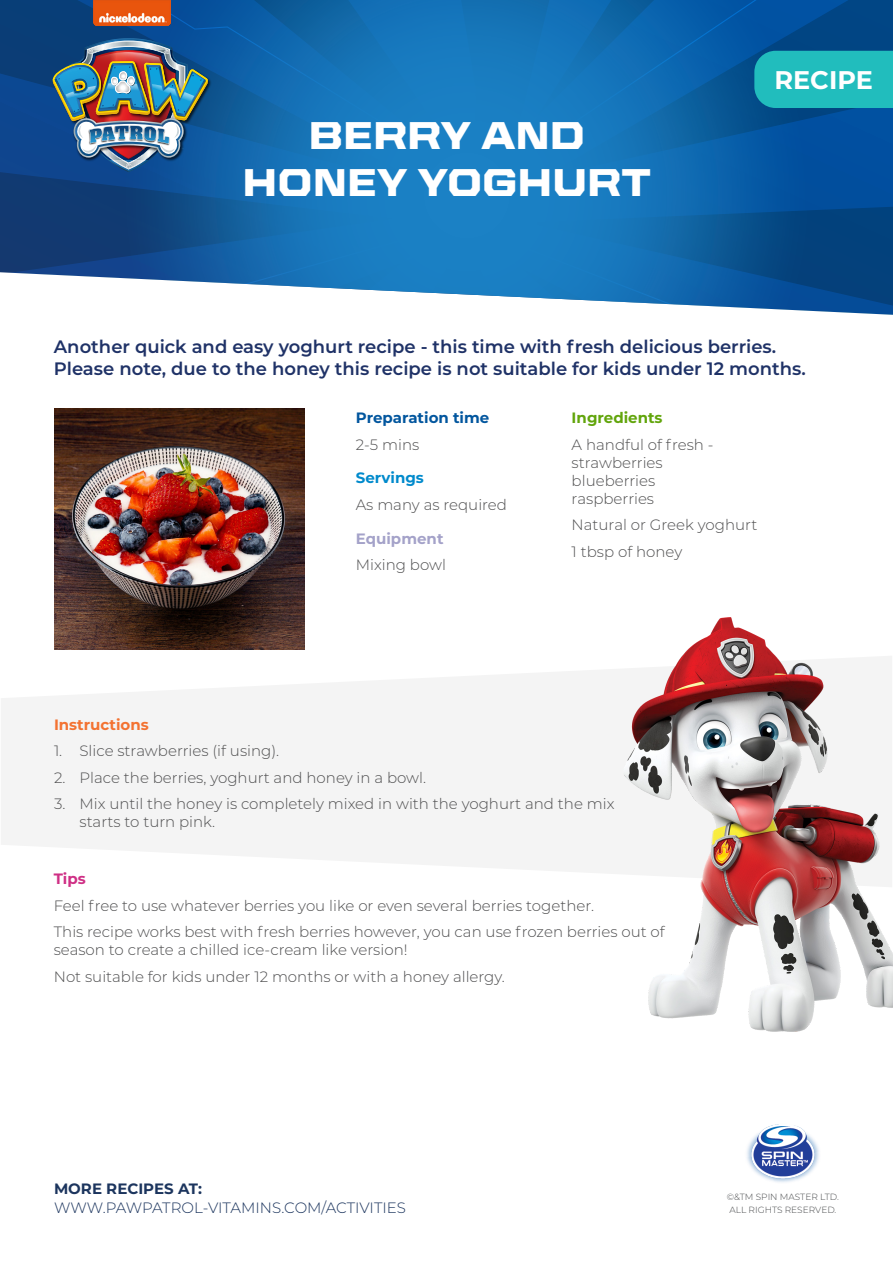
<style>
.page{position:relative;width:893px;height:1263px;background:#fff}
.page>*{position:absolute;margin:0;border:0;box-sizing:border-box;transform-origin:0 0}
.t1{font:900 39px "United Sans Ext";color:#fff;scale:.75 1}
.t2{font:700 25.5px "Montserrat";color:#fff}
.t3{font:600 18px/21.6px "Montserrat";color:#1f3267}
.t4{font:300 15px/18px "Montserrat";color:#4e4e4f}
.t5{font:300 15px "Montserrat";color:#1c355e}
.t6{font:700 15px "Montserrat";color:#02569e}
.t7{font:700 15px "Montserrat";color:#1c355e}
.t8{font:700 15px "Montserrat";color:#f37231}
.t9{font:700 15px "Montserrat";color:#62a50c}
.t10{font:700 15px "Montserrat";color:#a4a2c9}
.t11{font:700 15px "Montserrat";color:#018acc}
.t12{font:700 15px "Montserrat";color:#cf2f85}
.t13{font:300 9px/13.5px "Montserrat";color:#46484a}
</style>
<div class="page">
<svg style="left:0;top:0;width:116px;height:205px;background:#0c407f"></svg>
<svg style="left:0;top:214px;width:893px;height:101px"></svg>
<svg style="left:817px;top:0;width:76px;height:200px;background:#014b95"></svg>
<svg style="left:116px;top:0;width:701px;height:310px;background:#1f73b4"></svg>
<img style="left:208px;top:60px;width:5px;height:65px">
<img style="left:51px;top:63px;width:2px;height:63px">
<img style="left:53px;top:38px;width:155px;height:134px">
<img style="left:93px;top:0;width:77px;height:25px">
<svg style="left:1px;top:669px;width:622px;height:205px;fill:#f4f4f4"></svg>
<img style="left:747px;top:1124px;width:72px;height:59px">
<img style="left:54px;top:408px;width:250px;height:241px">
<img style="left:623px;top:618px;width:270px;height:413px">
<div style="left:754px;top:51px;width:139px;height:57px;background:#21bdbd"></div>
<p class="t1" style="left:308px;top:112px;width:371px">BERRY AND</p>
<p class="t1" style="left:243px;top:158px;width:547px">HONEY YOGHURT</p>
<p class="t2" style="left:774px;top:61px;width:100px">RECIPE</p>
<p class="t3" style="left:54px;top:335px;width:753px">Another quick and easy yoghurt recipe - this time with fresh delicious berries.<br>Please note, due to the honey this recipe is not suitable for kids under 12 months.</p>
<p class="t6" style="left:356px;top:407px;width:135px">Preparation time</p>
<p class="t4" style="left:356px;top:435px;width:65px">2-5 mins</p>
<p class="t11" style="left:356px;top:467px;width:70px">Servings</p>
<p class="t4" style="left:356px;top:495px;width:153px">As many as required</p>
<p class="t10" style="left:356px;top:528px;width:89px">Equipment</p>
<p class="t4" style="left:356px;top:556px;width:92px">Mixing bowl</p>
<p class="t9" style="left:572px;top:407px;width:92px">Ingredients</p>
<p class="t4" style="left:572px;top:435px;width:143px">A handful of fresh - strawberries blueberries raspberries</p>
<p class="t4" style="left:572px;top:515px;width:187px">Natural or Greek yoghurt</p>
<p class="t4" style="left:572px;top:542px;width:112px">1 tbsp of honey</p>
<p class="t8" style="left:54px;top:714px;width:96px">Instructions</p>
<p class="t4" style="left:54px;top:741px;width:227px">1. Slice strawberries (if using).</p>
<p class="t4" style="left:54px;top:768px;width:374px">2. Place the berries, yoghurt and honey in a bowl.</p>
<p class="t4" style="left:80px;top:794px;width:536px;text-indent:-26px">3. Mix until the honey is completely mixed in with the yoghurt and the mix starts to turn pink.</p>
<p class="t12" style="left:54px;top:868px;width:33px">Tips</p>
<p class="t4" style="left:54px;top:896px;width:542px">Feel free to use whatever berries you like or even several berries together.</p>
<p class="t4" style="left:54px;top:922px;width:613px">This recipe works best with fresh berries however, you can use frozen berries out of season to create a chilled ice-cream like version!</p>
<p class="t4" style="left:54px;top:967px;width:453px">Not suitable for kids under 12 months or with a honey allergy.</p>
<p class="t7" style="left:54px;top:1177px;width:150px">MORE RECIPES AT:</p>
<p class="t5" style="left:54px;top:1198px;width:354px">WWW.PAWPATROL-VITAMINS.COM/ACTIVITIES</p>
<p class="t13" style="left:727px;top:1189px;width:114px">©&amp;TM SPIN MASTER LTD.<br>ALL RIGHTS RESERVED.</p>
</div>
